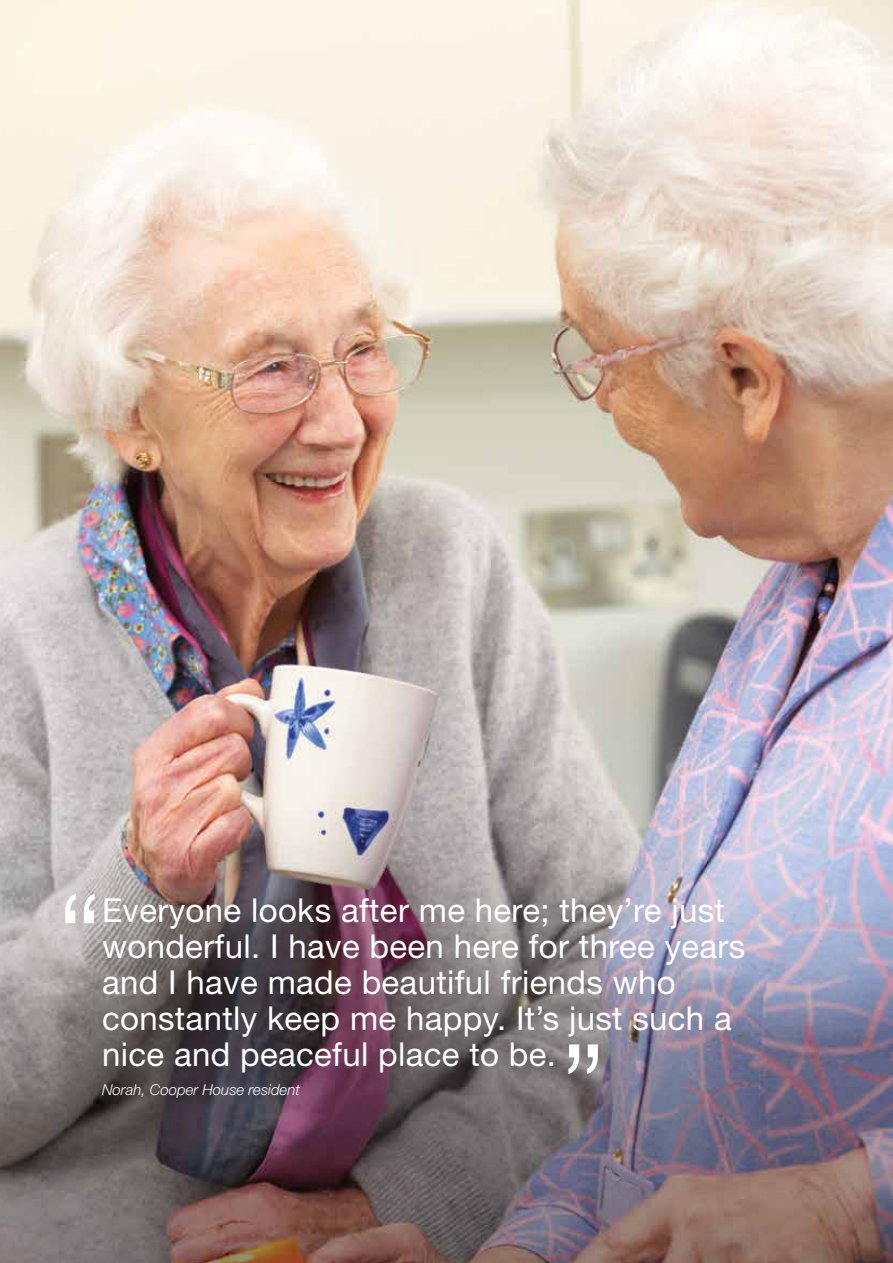
<style>
.page{position:relative;width:893px;height:1263px;background:#fff}
.page>*{position:absolute;margin:0;border:0;box-sizing:border-box;transform-origin:0 0}
.t1{font:300 121.5px "Helvetica Neue LT Std";color:#fff}
.t2{font:33px/36px "Helvetica Neue LT Std";letter-spacing:.01em;color:#fff}
.t3{font:italic 300 15px "Helvetica Neue LT Std";color:#fff}
</style>
<div class="page">
<img style="left:0;top:0;width:893px;height:1263px">
<h1 class="t1" style="left:57px;top:863px;width:46px">“</h1>
<p class="t2" style="left:102px;top:892px;width:645px">Everyone looks after me here; they’re just wonderful. I have been here for three years and I have made beautiful friends who constantly keep me happy. It’s just such a nice and peaceful place to be.</p>
<p class="t3" style="left:102px;top:1081px;width:199px">Norah, Cooper House resident</p>
<h1 class="t1" style="left:561px;top:1014px;width:46px">”</h1>
</div>
